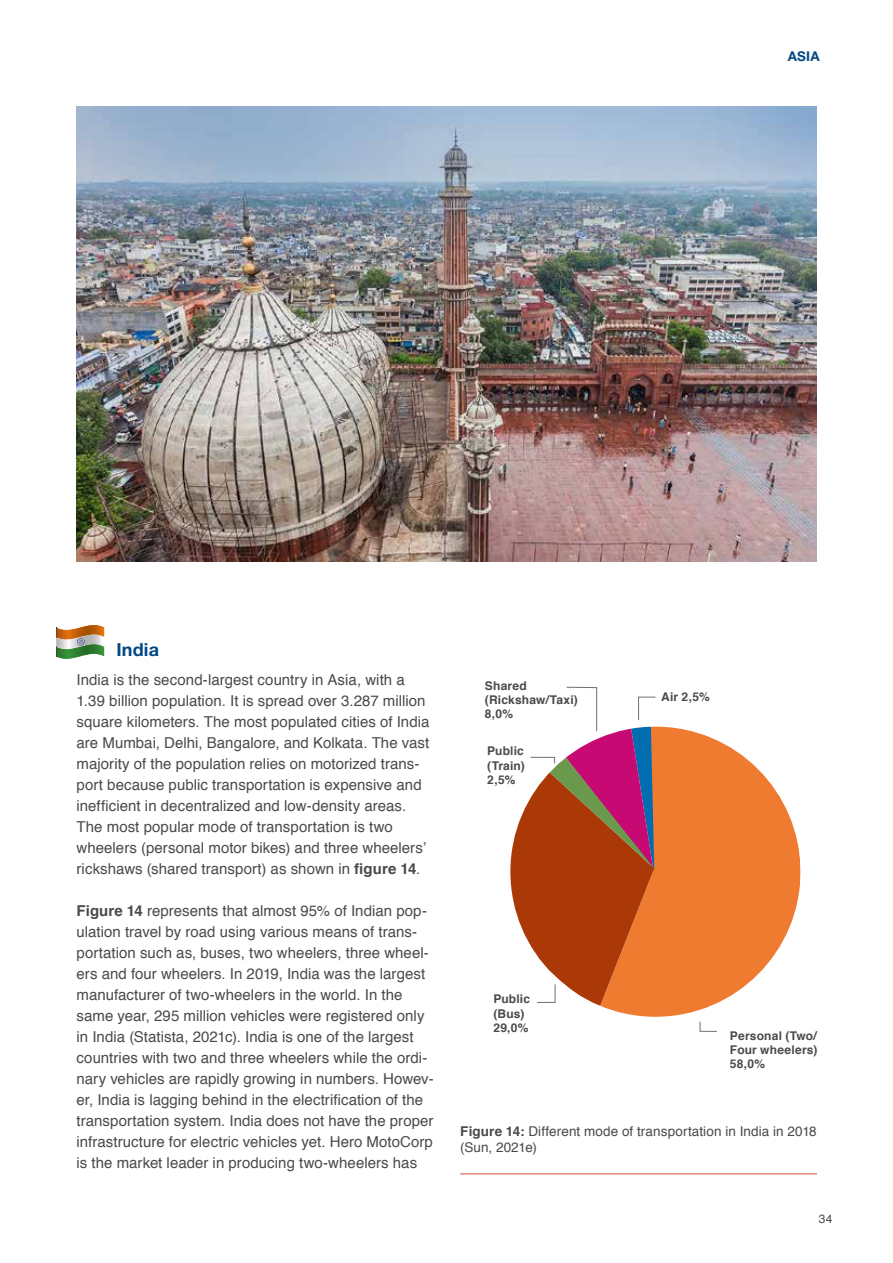
<style>
.page{position:relative;width:893px;height:1263px;background:#fff}
.page>*{position:absolute;margin:0;border:0;box-sizing:border-box;transform-origin:0 0}
.t1{font:700 18px "Helvetica Neue LT Std";letter-spacing:.005em;color:#004884}
.t2{font:15px/21px "Helvetica";letter-spacing:.005em;color:#4a4a49}
.t3{font:13.5px/16.2px "Helvetica";letter-spacing:.005em;color:#4a4a49}
.t4{font:700 13.5px "Helvetica Neue LT Std";color:#004884}
.t5{font:700 12px/14.4px "Helvetica";letter-spacing:.015em;color:#4a4a49;text-align:justify}
.t6{font:12px "Helvetica";color:#4a4a49}
.s1{font-weight:700}
</style>
<div class="page">
<svg style="left:56px;top:625px;width:48px;height:34px"></svg>
<svg style="left:609px;top:727px;width:191px;height:289px;fill:#ef7b30"></svg>
<svg style="left:510px;top:686px;width:146px;height:323px"></svg>
<svg style="left:699px;top:1021px;width:18px;height:11px"></svg>
<hr style="left:460px;top:1173px;width:357px;height:1px;background:#d74f38">
<img style="left:77px;top:106px;width:739px;height:455px">
<p class="t4" style="left:788px;top:48px;width:33px">ASIA</p>
<p class="t1" style="left:117px;top:638px;width:44px">India</p>
<p class="t2" style="left:77px;top:670px;width:354px">India is the second-largest country in Asia, with a 1.39 billion population. It is spread over 3.287 million square kilometers. The most populated cities of India are Mumbai, Delhi, Bangalore, and Kolkata. The vast majority of the population relies on motorized trans&shy;port because public transportation is expensive and inefficient in decentralized and low-density areas.<br>The most popular mode of transportation is two wheelers (personal motor bikes) and three wheelers’ rickshaws (shared transport) as shown in <span class="s1">figure 14</span>.</p>
<p class="t2" style="left:77px;top:901px;width:359px"><span class="s1">Figure 14</span> represents that almost 95% of Indian pop&shy;ulation travel by road using various means of trans&shy;portation such as, buses, two wheelers, three wheel&shy;ers and four wheelers. In 2019, India was the largest manufacturer of two-wheelers in the world. In the same year, 295 million vehicles were registered only in India (Statista, 2021c). India is one of the largest countries with two and three wheelers while the ordi&shy;nary vehicles are rapidly growing in numbers. Howev&shy;er, India is lagging behind in the electrification of the transportation system. India does not have the proper infrastructure for electric vehicles yet. Hero MotoCorp is the market leader in producing two-wheelers has</p>
<p class="t5" style="left:485px;top:678px;width:94px;text-align:left">Shared (Rickshaw/Taxi)<br>8,0%</p>
<p class="t5" style="left:661px;top:690px;width:50px">Air 2,5%</p>
<p class="t5" style="left:487px;top:744px;width:39px">Public (Train)<br>2,5%</p>
<p class="t5" style="left:493px;top:992px;width:38px;text-align:left">Public (Bus)<br>29,0%</p>
<p class="t5" style="left:730px;top:1028px;width:89px">Personal (Two/ Four wheelers)<br>58,0%</p>
<p class="t3" style="left:460px;top:1124px;width:358px"><span class="s1">Figure 14:</span> Different mode of transportation in India in 2018 (Sun, 2021e)</p>
<p class="t6" style="left:819px;top:1210px;width:15px">34</p>
</div>
